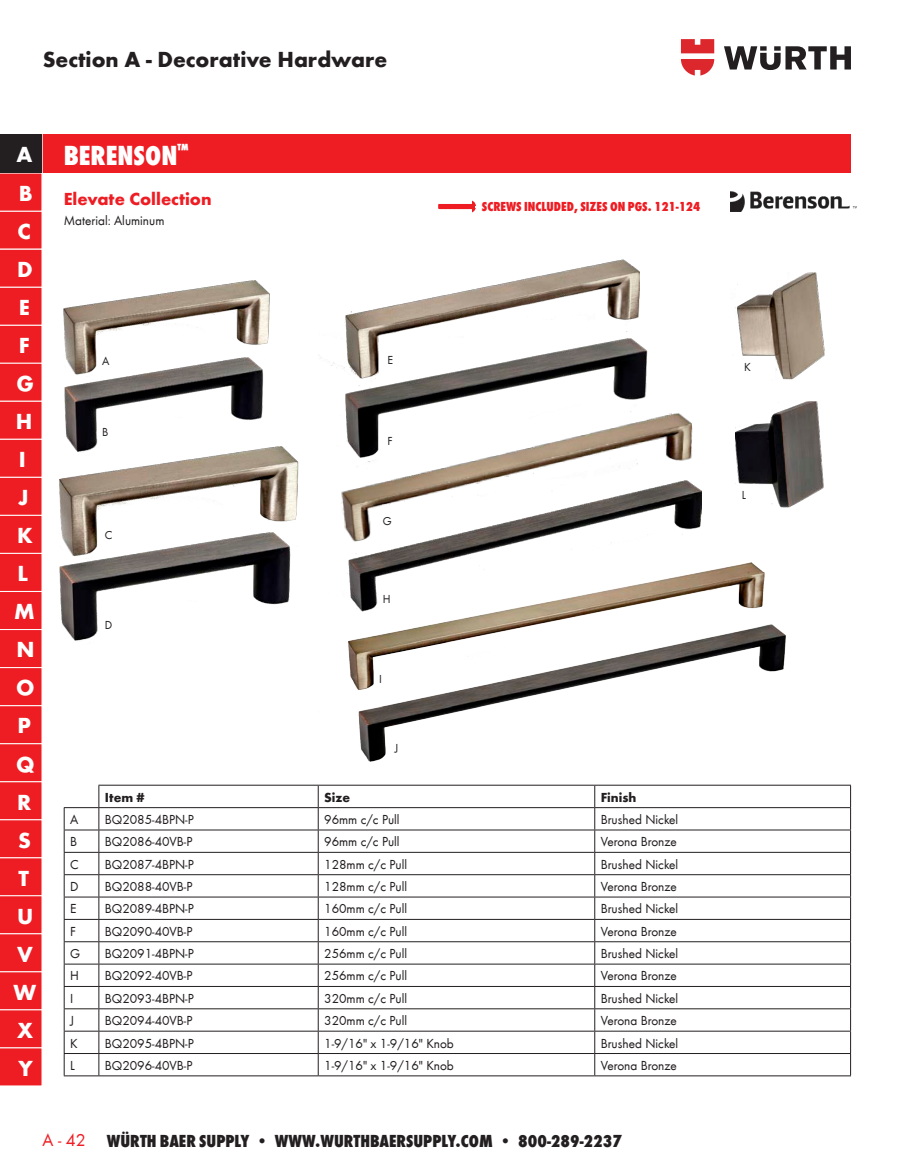
<style>
.page{position:relative;width:905px;height:1175px;background:#fff}
.page>*{position:absolute;margin:0;border:0;box-sizing:border-box;transform-origin:0 0}
.Product_Name{font:800 condensed 28.5px "Wuerth";color:#fff}
.t1{font:700 22.5px "Wuerth";color:#231f20}
.t2{font:700 22.5px/38px "Wuerth";color:#fff}
.t3{font:800 condensed 18px "Wuerth";color:#231f20}
.t4{font:700 18px "Wuerth";color:#ee1d23}
.Subhead{font:13.5px "Wuerth";color:#231f20}
.Cell{font:800 condensed 13.5px "Wuerth";color:#ee1d23}
.t5{font:700 13.5px "Wuerth";color:#231f20}
.t6{font:12px "Wuerth";color:#231f20}
.s1{font-weight:700;font-stretch:normal;font-size:22.5px}
.s2{font-weight:400;font-stretch:normal;color:#ee1d23}
</style>
<div class="page">
<svg style="left:724px;top:46px;width:126px;height:24px"></svg>
<svg style="left:681px;top:39px;width:33px;height:36px"></svg>
<div style="left:0;top:134px;width:850px;height:39px;background:#ee1d23"></div>
<div style="left:0;top:173px;width:42px;height:913px;background:#ee1d23"></div>
<hr style="left:42px;top:132px;width:1px;height:955px;background:#fff">
<div style="left:0;top:134px;width:42px;height:39px;background:#231f20"></div>
<img style="left:63px;top:280px;width:207px;height:78px">
<img style="left:64px;top:358px;width:200px;height:89px">
<img style="left:59px;top:447px;width:240px;height:85px">
<img style="left:59px;top:532px;width:232px;height:109px">
<img style="left:318px;top:259px;width:321px;height:109px">
<img style="left:338px;top:338px;width:310px;height:75px">
<img style="left:346px;top:413px;width:347px;height:67px">
<img style="left:341px;top:480px;width:361px;height:82px">
<img style="left:735px;top:402px;width:89px;height:106px">
<img style="left:735px;top:273px;width:89px;height:107px">
<img style="left:347px;top:562px;width:417px;height:63px">
<img style="left:348px;top:625px;width:438px;height:137px">
<svg style="left:65px;top:785px;width:785px;height:290px"></svg>
<hr style="left:98px;top:784px;width:220px;height:1px;background:#231f20">
<hr style="left:318px;top:784px;width:276px;height:1px;background:#231f20">
<hr style="left:594px;top:784px;width:256px;height:1px;background:#231f20">
<hr style="left:64px;top:807px;width:35px;height:1px;background:#231f20">
<hr style="left:99px;top:807px;width:219px;height:1px;background:#231f20">
<hr style="left:318px;top:807px;width:276px;height:1px;background:#231f20">
<hr style="left:594px;top:807px;width:256px;height:1px;background:#231f20">
<hr style="left:64px;top:829px;width:35px;height:1px;background:#231f20">
<hr style="left:99px;top:829px;width:219px;height:1px;background:#231f20">
<hr style="left:318px;top:829px;width:276px;height:1px;background:#231f20">
<hr style="left:594px;top:829px;width:256px;height:1px;background:#231f20">
<hr style="left:64px;top:874px;width:35px;height:1px;background:#231f20">
<hr style="left:99px;top:874px;width:219px;height:1px;background:#231f20">
<hr style="left:318px;top:874px;width:276px;height:1px;background:#231f20">
<hr style="left:594px;top:874px;width:256px;height:1px;background:#231f20">
<hr style="left:64px;top:919px;width:35px;height:1px;background:#231f20">
<hr style="left:99px;top:919px;width:219px;height:1px;background:#231f20">
<hr style="left:318px;top:919px;width:276px;height:1px;background:#231f20">
<hr style="left:594px;top:919px;width:256px;height:1px;background:#231f20">
<hr style="left:64px;top:963px;width:35px;height:1px;background:#231f20">
<hr style="left:99px;top:963px;width:219px;height:1px;background:#231f20">
<hr style="left:318px;top:963px;width:276px;height:1px;background:#231f20">
<hr style="left:594px;top:963px;width:256px;height:1px;background:#231f20">
<hr style="left:64px;top:1008px;width:35px;height:1px;background:#231f20">
<hr style="left:99px;top:1008px;width:219px;height:1px;background:#231f20">
<hr style="left:318px;top:1008px;width:276px;height:1px;background:#231f20">
<hr style="left:594px;top:1008px;width:256px;height:1px;background:#231f20">
<hr style="left:64px;top:1053px;width:35px;height:1px;background:#231f20">
<svg style="left:64px;top:808px;width:1px;height:267px"></svg>
<hr style="left:99px;top:1053px;width:219px;height:1px;background:#231f20">
<svg style="left:98px;top:785px;width:1px;height:290px"></svg>
<hr style="left:318px;top:1053px;width:276px;height:1px;background:#231f20">
<svg style="left:318px;top:785px;width:1px;height:290px"></svg>
<hr style="left:594px;top:1053px;width:256px;height:1px;background:#231f20">
<svg style="left:594px;top:785px;width:1px;height:290px"></svg>
<svg style="left:850px;top:785px;width:1px;height:290px"></svg>
<hr style="left:64px;top:1075px;width:35px;height:1px;background:#231f20">
<hr style="left:99px;top:1075px;width:219px;height:1px;background:#231f20">
<hr style="left:318px;top:1075px;width:276px;height:1px;background:#231f20">
<hr style="left:594px;top:1075px;width:256px;height:1px;background:#231f20">
<hr style="left:64px;top:852px;width:35px;height:1px;background:#231f20">
<hr style="left:99px;top:852px;width:219px;height:1px;background:#231f20">
<hr style="left:318px;top:852px;width:276px;height:1px;background:#231f20">
<hr style="left:594px;top:852px;width:256px;height:1px;background:#231f20">
<hr style="left:64px;top:896px;width:35px;height:1px;background:#231f20">
<hr style="left:99px;top:896px;width:219px;height:1px;background:#231f20">
<hr style="left:318px;top:896px;width:276px;height:1px;background:#231f20">
<hr style="left:594px;top:896px;width:256px;height:1px;background:#231f20">
<hr style="left:64px;top:941px;width:35px;height:1px;background:#231f20">
<hr style="left:99px;top:941px;width:219px;height:1px;background:#231f20">
<hr style="left:318px;top:941px;width:276px;height:1px;background:#231f20">
<hr style="left:594px;top:941px;width:256px;height:1px;background:#231f20">
<hr style="left:64px;top:986px;width:35px;height:1px;background:#231f20">
<hr style="left:99px;top:986px;width:219px;height:1px;background:#231f20">
<hr style="left:318px;top:986px;width:276px;height:1px;background:#231f20">
<hr style="left:594px;top:986px;width:256px;height:1px;background:#231f20">
<hr style="left:64px;top:1030px;width:35px;height:1px;background:#231f20">
<hr style="left:99px;top:1030px;width:219px;height:1px;background:#231f20">
<hr style="left:318px;top:1030px;width:276px;height:1px;background:#231f20">
<hr style="left:594px;top:1030px;width:256px;height:1px;background:#231f20">
<img style="left:730px;top:191px;width:126px;height:20px">
<svg style="left:438px;top:201px;width:38px;height:11px"></svg>
<h2 class="t1" style="left:43px;top:43px;width:346px">Section A - Decorative Hardware</h2>
<p class="Product_Name" style="left:17px;top:135px;width:173px"><span class="s1">A</span> BERENSON<sup>™</sup></p>
<p class="t4" style="left:64px;top:186px;width:149px">Elevate Collection</p>
<h2 class="t2" style="left:19px;top:172px;width:15px">B</h2>
<p class="Cell" style="left:482px;top:196px;width:220px">SCREWS INCLUDED, SIZES ON PGS. 121-124</p>
<h2 class="t2" style="left:14px;top:211px;width:24px">C<br>D<br>E<br>F<br>G<br>H<br>I<br>J<br>K<br>L<br>M<br>N<br>O<br>P<br>Q<br>R<br>S<br>T<br>U<br>V<br>W<br>X<br>Y</h2>
<p class="Subhead" style="left:64px;top:212px;width:102px">Material: Aluminum</p>
<p class="t6" style="left:102px;top:352px;width:9px">A</p>
<p class="t6" style="left:102px;top:424px;width:8px">B</p>
<p class="t6" style="left:105px;top:526px;width:9px">C</p>
<p class="t6" style="left:105px;top:617px;width:9px">D</p>
<p class="t6" style="left:387px;top:352px;width:7px">E</p>
<p class="t6" style="left:387px;top:432px;width:7px">F</p>
<p class="t6" style="left:383px;top:513px;width:10px">G</p>
<p class="t6" style="left:383px;top:591px;width:9px">H</p>
<p class="t6" style="left:379px;top:671px;width:4px">I</p>
<p class="t6" style="left:394px;top:740px;width:5px">J</p>
<p class="t5" style="left:105px;top:787px;width:41px">Item #</p>
<p class="t5" style="left:324px;top:787px;width:28px">Size</p>
<p class="t5" style="left:600px;top:787px;width:37px">Finish</p>
<p class="Subhead" style="left:70px;top:810px;width:10px">A</p>
<p class="Subhead" style="left:105px;top:810px;width:90px">BQ2085-4BPN-P</p>
<p class="Subhead" style="left:324px;top:810px;width:77px">96mm c/c Pull</p>
<p class="Subhead" style="left:600px;top:810px;width:79px">Brushed Nickel</p>
<p class="Subhead" style="left:70px;top:832px;width:8px">B</p>
<p class="Subhead" style="left:105px;top:832px;width:89px">BQ2086-40VB-P</p>
<p class="Subhead" style="left:324px;top:832px;width:77px">96mm c/c Pull</p>
<p class="Subhead" style="left:600px;top:832px;width:78px">Verona Bronze</p>
<p class="Subhead" style="left:70px;top:855px;width:10px">C</p>
<p class="Subhead" style="left:105px;top:855px;width:90px">BQ2087-4BPN-P</p>
<p class="Subhead" style="left:324px;top:855px;width:84px">128mm c/c Pull</p>
<p class="Subhead" style="left:600px;top:855px;width:79px">Brushed Nickel</p>
<p class="Subhead" style="left:70px;top:877px;width:10px">D</p>
<p class="Subhead" style="left:105px;top:877px;width:89px">BQ2088-40VB-P</p>
<p class="Subhead" style="left:324px;top:877px;width:84px">128mm c/c Pull</p>
<p class="Subhead" style="left:600px;top:877px;width:78px">Verona Bronze</p>
<p class="Subhead" style="left:70px;top:899px;width:8px">E</p>
<p class="Subhead" style="left:105px;top:899px;width:90px">BQ2089-4BPN-P</p>
<p class="Subhead" style="left:324px;top:899px;width:84px">160mm c/c Pull</p>
<p class="Subhead" style="left:600px;top:899px;width:79px">Brushed Nickel</p>
<p class="Subhead" style="left:70px;top:922px;width:7px">F</p>
<p class="Subhead" style="left:105px;top:922px;width:89px">BQ2090-40VB-P</p>
<p class="Subhead" style="left:324px;top:922px;width:84px">160mm c/c Pull</p>
<p class="Subhead" style="left:600px;top:922px;width:78px">Verona Bronze</p>
<p class="Subhead" style="left:70px;top:944px;width:12px">G</p>
<p class="Subhead" style="left:105px;top:944px;width:90px">BQ2091-4BPN-P</p>
<p class="Subhead" style="left:324px;top:944px;width:84px">256mm c/c Pull</p>
<p class="Subhead" style="left:600px;top:944px;width:79px">Brushed Nickel</p>
<p class="Subhead" style="left:70px;top:966px;width:10px">H</p>
<p class="Subhead" style="left:105px;top:966px;width:89px">BQ2092-40VB-P</p>
<p class="Subhead" style="left:324px;top:966px;width:84px">256mm c/c Pull</p>
<p class="Subhead" style="left:600px;top:966px;width:78px">Verona Bronze</p>
<p class="Subhead" style="left:70px;top:989px;width:5px">I</p>
<p class="Subhead" style="left:105px;top:989px;width:90px">BQ2093-4BPN-P</p>
<p class="Subhead" style="left:324px;top:989px;width:84px">320mm c/c Pull</p>
<p class="Subhead" style="left:600px;top:989px;width:79px">Brushed Nickel</p>
<p class="Subhead" style="left:70px;top:1011px;width:5px">J</p>
<p class="Subhead" style="left:105px;top:1011px;width:89px">BQ2094-40VB-P</p>
<p class="Subhead" style="left:324px;top:1011px;width:84px">320mm c/c Pull</p>
<p class="Subhead" style="left:600px;top:1011px;width:78px">Verona Bronze</p>
<p class="Subhead" style="left:70px;top:1033px;width:9px">K</p>
<p class="Subhead" style="left:105px;top:1033px;width:90px">BQ2095-4BPN-P</p>
<p class="Subhead" style="left:324px;top:1033px;width:131px">1-9/16" x 1-9/16" Knob</p>
<p class="Subhead" style="left:600px;top:1033px;width:79px">Brushed Nickel</p>
<p class="Subhead" style="left:70px;top:1056px;width:6px">L</p>
<p class="Subhead" style="left:105px;top:1056px;width:89px">BQ2096-40VB-P</p>
<p class="Subhead" style="left:324px;top:1056px;width:131px">1-9/16" x 1-9/16" Knob</p>
<p class="Subhead" style="left:600px;top:1056px;width:78px">Verona Bronze</p>
<h3 class="t3" style="left:43px;top:1128px;width:581px"><span class="s2">A - 42</span> WÜRTH BAER SUPPLY • WWW.WURTHBAERSUPPLY.COM • 800-289-2237</h3>
<p class="t6" style="left:744px;top:358px;width:8px">K</p>
<p class="t6" style="left:741px;top:487px;width:6px">L</p>
</div>
